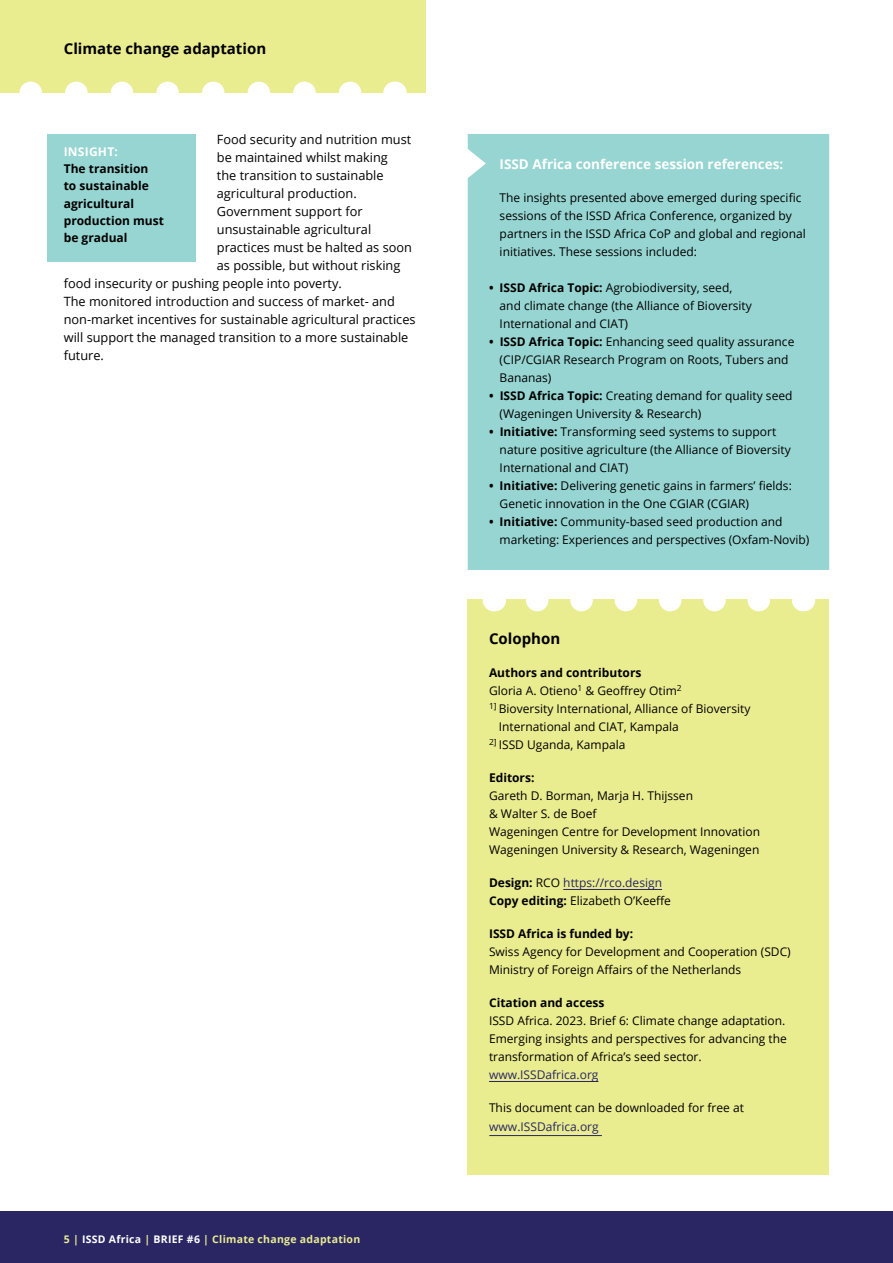
<style>
.page{position:relative;width:893px;height:1263px;background:#fff}
.page>*{position:absolute;margin:0;border:0;box-sizing:border-box;transform-origin:0 0}
.t1{font:700 15px "Open Sans";color:#000}
.t2{font:700 13.5px "Open Sans";color:#fff}
.t3{font:12.75px "Open Sans";color:#000}
.t4{font:12px/18px "Open Sans";color:#000}
.t5{font:700 12px/17.2px "Open Sans";color:#000}
.t6{font:12px "Open Sans";color:#292663}
.t7{font:700 12px "Open Sans";letter-spacing:.02em;color:#fff}
.t8{font:700 10.5px "Open Sans";letter-spacing:.025em;color:#eaec90}
.s1{color:#fff}
.s2{font-weight:700}
.s3{color:#292663}
</style>
<div class="page">
<div style="left:0;top:1212px;width:893px;height:51px;background:#292663"></div>
<div style="left:468px;top:134px;width:361px;height:436px;background:#96d5d2"></div>
<div style="left:468px;top:599px;width:361px;height:576px;background:#eaec90"></div>
<svg style="left:526px;top:599px;width:233px;height:12px"></svg>
<svg style="left:803px;top:599px;width:1px;height:12px"></svg>
<svg style="left:494px;top:599px;width:1px;height:12px"></svg>
<hr style="left:489px;top:1135px;width:113px;height:1px;background:#292663">
<hr style="left:489px;top:1081px;width:109px;height:1px;background:#292663">
<hr style="left:563px;top:889px;width:99px;height:1px;background:#292663">
<div style="left:0;top:0;width:425px;height:93px;background:#eaec90"></div>
<svg style="left:31px;top:82px;width:331px;height:11px"></svg>
<div style="left:47px;top:134px;width:149px;height:127px;background:#96d5d2"></div>
<p class="t1" style="left:64px;top:38px;width:204px">Climate change adaptation</p>
<p class="t3" style="left:217px;top:131px;width:196px">Food security and nutrition must</p>
<p class="t3" style="left:217px;top:149px;width:172px">be maintained whilst making</p>
<p class="t3" style="left:217px;top:167px;width:168px">the transition to sustainable</p>
<p class="t3" style="left:217px;top:185px;width:141px">agricultural production.</p>
<p class="t3" style="left:217px;top:203px;width:147px">Government support for</p>
<p class="t3" style="left:217px;top:221px;width:156px">unsustainable agricultural</p>
<p class="t3" style="left:217px;top:239px;width:197px">practices must be halted as soon</p>
<p class="t3" style="left:217px;top:257px;width:185px">as possible, but without risking</p>
<p class="t3" style="left:64px;top:275px;width:280px">food insecurity or pushing people into poverty.</p>
<p class="t3" style="left:64px;top:293px;width:333px">The monitored introduction and success of market- and</p>
<p class="t3" style="left:64px;top:311px;width:353px">non-market incentives for sustainable agricultural practices</p>
<p class="t3" style="left:64px;top:329px;width:346px">will support the managed transition to a more sustainable</p>
<p class="t3" style="left:64px;top:347px;width:42px">future.</p>
<p class="t7" style="left:64px;top:143px;width:56px">INSIGHT:</p>
<p class="t5" style="left:64px;top:160px;width:102px">The transition to sustainable agricultural production must be gradual</p>
<p class="t8" style="left:64px;top:1231px;width:298px">5 | <span class="s1">ISSD Africa</span> | <span class="s1">BRIEF #6</span> | Climate change adaptation</p>
<p class="t2" style="left:500px;top:154px;width:285px">ISSD Africa conference session references:</p>
<p class="t4" style="left:500px;top:188px;width:308px">The insights presented above emerged during specific sessions of the ISSD Africa Conference, organized by partners in the ISSD Africa CoP and global and regional initiatives. These sessions included:</p>
<p class="t4" style="left:500px;top:278px;width:254px;text-indent:-11px"><span class="s2">• ISSD Africa Topic:</span> Agrobiodiversity, seed, and climate change (the Alliance of Bioversity<br>International and CIAT)</p>
<p class="t4" style="left:500px;top:332px;width:296px;text-indent:-11px"><span class="s2">• ISSD Africa Topic:</span> Enhancing seed quality assurance (CIP/CGIAR Research Program on Roots, Tubers and<br>Bananas)</p>
<p class="t4" style="left:500px;top:386px;width:294px;text-indent:-11px"><span class="s2">• ISSD Africa Topic:</span> Creating demand for quality seed (Wageningen University &amp; Research)</p>
<p class="t4" style="left:500px;top:422px;width:293px;text-indent:-11px"><span class="s2">• Initiative:</span> Transforming seed systems to support nature positive agriculture (the Alliance of Bioversity<br>International and CIAT)</p>
<p class="t4" style="left:500px;top:476px;width:294px;text-indent:-11px"><span class="s2">• Initiative:</span> Delivering genetic gains in farmers’ fields:<br>Genetic innovation in the One CGIAR (CGIAR)</p>
<p class="t4" style="left:500px;top:512px;width:311px;text-indent:-11px"><span class="s2">• Initiative:</span> Community-based seed production and marketing: Experiences and perspectives (Oxfam-Novib)</p>
<p class="t1" style="left:489px;top:628px;width:73px">Colophon</p>
<p class="t5" style="left:489px;top:664px;width:154px">Authors and contributors</p>
<p class="t4" style="left:489px;top:682px;width:194px">Gloria A. Otieno<sup>1</sup> &amp; Geoffrey Otim<sup>2</sup></p>
<p class="t4" style="left:489px;top:700px;width:263px"><sup>1]</sup> Bioversity International, Alliance of Bioversity</p>
<p class="t4" style="left:499px;top:718px;width:181px">International and CIAT, Kampala</p>
<p class="t4" style="left:489px;top:736px;width:138px"><sup>2]</sup> ISSD Uganda, Kampala</p>
<p class="t5" style="left:489px;top:769px;width:47px">Editors:</p>
<p class="t4" style="left:489px;top:787px;width:273px">Gareth D. Borman, Marja H. Thijssen<br>&amp; Walter S. de Boef<br>Wageningen Centre for Development Innovation Wageningen University &amp; Research, Wageningen</p>
<p class="t4" style="left:489px;top:874px;width:183px"><span class="s2">Design:</span> RCO <span class="s3">https://rco.design<br></span><span class="s2">Copy editing:</span> Elizabeth O’Keeffe</p>
<p class="t5" style="left:489px;top:925px;width:146px">ISSD Africa is funded by:</p>
<p class="t4" style="left:489px;top:943px;width:303px">Swiss Agency for Development and Cooperation (SDC)<br>Ministry of Foreign Affairs of the Netherlands</p>
<p class="t5" style="left:489px;top:994px;width:117px">Citation and access</p>
<p class="t4" style="left:489px;top:1012px;width:299px;text-align:justify">ISSD Africa. 2023. Brief 6: Climate change adaptation.<br>Emerging insights and perspectives for advancing the transformation of Africa’s seed sector.</p>
<p class="t6" style="left:489px;top:1067px;width:111px">www.ISSDafrica.org</p>
<p class="t4" style="left:489px;top:1099px;width:256px">This document can be downloaded for free at</p>
<p class="t6" style="left:489px;top:1118px;width:111px">www.ISSDafrica.org</p>
</div>
